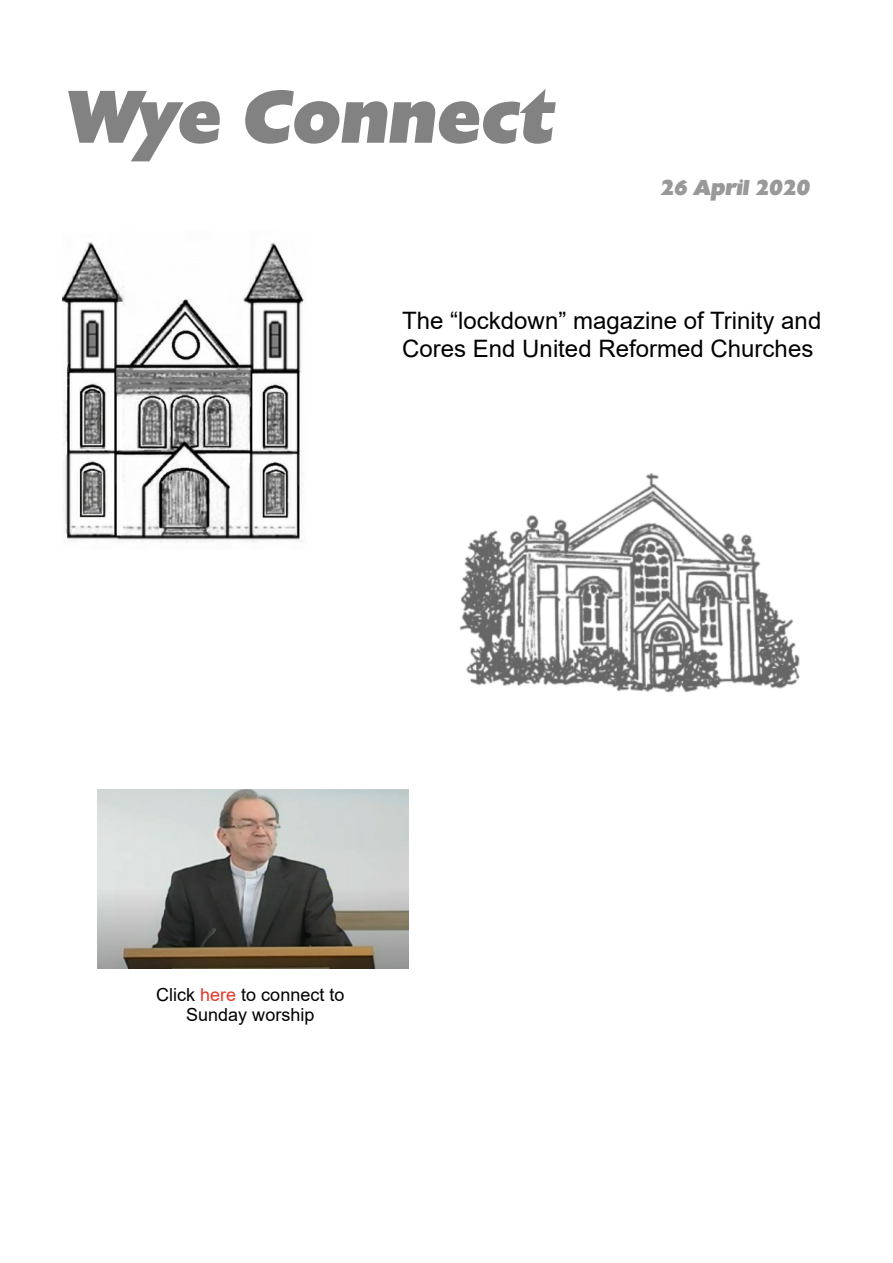
<style>
.page{position:relative;width:893px;height:1263px;background:#fff}
.page>*{position:absolute;margin:0;border:0;box-sizing:border-box;transform-origin:0 0}
.t1{font:italic 72px "Chanson Heavy SF Bold";color:#828282}
.t2{font:24px/27.5px "Arial";color:#000}
.t3{font:italic 21px "Chanson Heavy SF Bold";color:#999}
.t4{font:18px/20.7px "Arial";color:#000;text-align:center}
.s1{color:#e63726}
</style>
<div class="page">
<img style="left:63px;top:242px;width:241px;height:301px">
<img style="left:459px;top:473px;width:341px;height:220px">
<img style="left:97px;top:789px;width:311px;height:179px">
<h1 class="t1" style="left:63px;top:89px;width:489px">Wye Connect</h1>
<p class="t3" style="left:660px;top:179px;width:151px">26 April 2020</p>
<p class="t2" style="left:402px;top:309px;width:421px">The “lockdown” magazine of Trinity and<br>Cores End United Reformed Churches</p>
<p class="t4" style="left:156px;top:986px;width:190px">Click <span class="s1">here</span> to connect to<br>Sunday worship</p>
</div>
